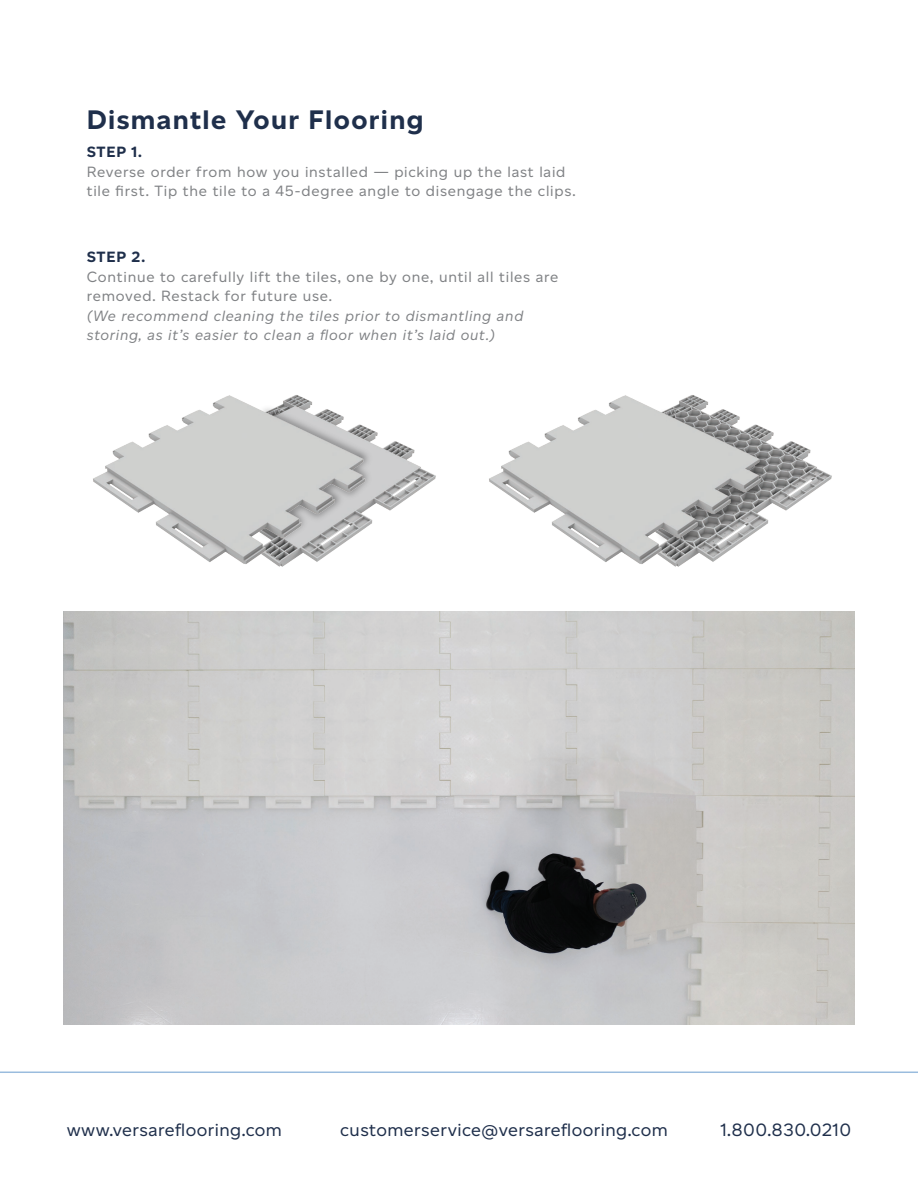
<style>
.page{position:relative;width:918px;height:1188px;background:#fff}
.page>*{position:absolute;margin:0;border:0;box-sizing:border-box;transform-origin:0 0}
.t1{font:700 27px "Altform";letter-spacing:.05em;color:#1f2f4b}
.t2{font:18px "Altform";letter-spacing:.025em;color:#1f2f4b}
.t3{font:15px/19.5px "Altform";letter-spacing:.05em;color:#808285}
.t4{font:italic 15px/19.5px "Altform";letter-spacing:.05em;color:#808285}
.t5{font:700 15px "Altform";letter-spacing:.05em;color:#1f2f4b}
</style>
<div class="page">
<hr style="left:0;top:1072px;width:918px;height:1px;background:#9abcde">
<img style="left:376px;top:432px;width:44px;height:79px">
<img style="left:93px;top:395px;width:283px;height:172px">
<img style="left:772px;top:432px;width:46px;height:79px">
<img style="left:489px;top:395px;width:283px;height:172px">
<img style="left:64px;top:612px;width:790px;height:413px">
<h1 class="t1" style="left:87px;top:105px;width:338px">Dismantle Your Flooring</h1>
<p class="t5" style="left:87px;top:144px;width:57px">STEP 1.</p>
<p class="t3" style="left:87px;top:162px;width:490px">Reverse order from how you installed — picking up the last laid tile first. Tip the tile to a 45-degree angle to disengage the clips.</p>
<p class="t5" style="left:87px;top:249px;width:60px">STEP 2.</p>
<p class="t3" style="left:87px;top:267px;width:473px">Continue to carefully lift the tiles, one by one, until all tiles are removed. Restack for future use.</p>
<p class="t4" style="left:87px;top:306px;width:438px">(We recommend cleaning the tiles prior to dismantling and storing, as it’s easier to clean a floor when it’s laid out.)</p>
<p class="t2" style="left:67px;top:1120px;width:217px">www.versareflooring.com</p>
<p class="t2" style="left:340px;top:1120px;width:329px">customerservice@versareflooring.com</p>
<p class="t2" style="left:720px;top:1120px;width:132px">1.800.830.0210</p>
</div>
